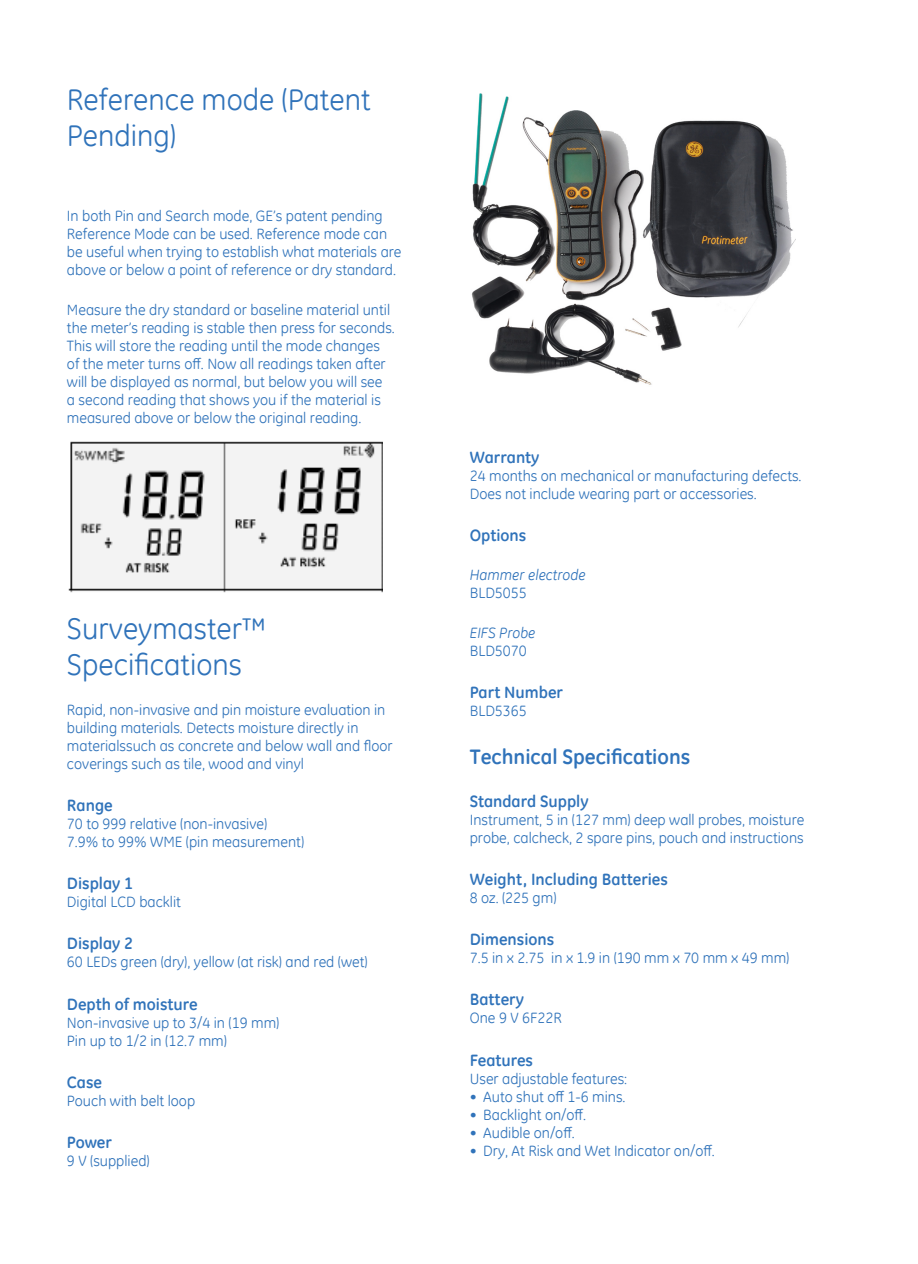
<style>
.page{position:relative;width:918px;height:1264px;background:#fff}
.page>*{position:absolute;margin:0;border:0;box-sizing:border-box;transform-origin:0 0}
.Main_head{font:30px/36px "GE Inspira";color:#3073ba}
.Headline{font:700 21px "GE Inspira";color:#3073ba}
.Sub-head_11pt_Bold{font:700 16.5px "GE Inspira";color:#3073ba}
.Body_Text_Space_Abov{font:15px/18px "GE Inspira";color:#3073ba}
.Body_text{font:15px/18px "GE Inspira";color:#3073ba}
.Body_Text_Space_Abov-2{font:italic 15px "GE Inspira";color:#3073ba}
</style>
<div class="page">
<img style="left:471px;top:93px;width:324px;height:292px">
<img style="left:68px;top:441px;width:314px;height:152px">
<p class="Main_head" style="left:67px;top:81px;width:305px">Reference mode (Patent<br>Pending)</p>
<p class="Body_Text_Space_Abov" style="left:67px;top:207px;width:336px">In both Pin and Search mode, GE’s patent pending Reference Mode can be used. Reference mode can be useful when trying to establish what materials are above or below a point of reference or dry standard.</p>
<p class="Body_Text_Space_Abov" style="left:67px;top:300px;width:329px">Measure the dry standard or baseline material until the meter’s reading is stable then press for seconds.<br>This will store the reading until the mode changes of the meter turns off. Now all readings taken after will be displayed as normal, but below you will see<br>a second reading that shows you if the material is measured above or below the original reading.</p>
<p class="Main_head" style="left:67px;top:610px;width:201px">Surveymaster™<br>Specifications</p>
<p class="Body_Text_Space_Abov" style="left:67px;top:700px;width:320px">Rapid, non-invasive and pin moisture evaluation in</p>
<p class="Body_text" style="left:67px;top:718px;width:327px">building materials. Detects moisture directly in materialssuch as concrete and below wall and floor coverings such as tile, wood and vinyl</p>
<p class="Sub-head_11pt_Bold" style="left:67px;top:794px;width:47px">Range</p>
<p class="Body_text" style="left:67px;top:814px;width:202px">70 to 999 relative (non-invasive)</p>
<p class="Body_text" style="left:67px;top:832px;width:239px">7.9% to 99% WME (pin measurement)</p>
<p class="Sub-head_11pt_Bold" style="left:67px;top:872px;width:68px">Display 1</p>
<p class="Body_text" style="left:67px;top:892px;width:116px">Digital LCD backlit</p>
<p class="Sub-head_11pt_Bold" style="left:67px;top:933px;width:68px">Display 2</p>
<p class="Body_text" style="left:67px;top:953px;width:302px">60 LEDs green (dry), yellow (at risk) and red (wet)</p>
<p class="Sub-head_11pt_Bold" style="left:67px;top:993px;width:132px">Depth of moisture</p>
<p class="Body_text" style="left:67px;top:1013px;width:214px">Non-invasive up to 3/4 in (19 mm)</p>
<p class="Body_text" style="left:67px;top:1031px;width:162px">Pin up to 1/2 in (12.7 mm)</p>
<p class="Sub-head_11pt_Bold" style="left:67px;top:1071px;width:37px">Case</p>
<p class="Body_text" style="left:67px;top:1091px;width:130px">Pouch with belt loop</p>
<p class="Sub-head_11pt_Bold" style="left:67px;top:1132px;width:46px">Power</p>
<p class="Body_text" style="left:67px;top:1151px;width:84px">9 V (supplied)</p>
<p class="Sub-head_11pt_Bold" style="left:470px;top:446px;width:71px">Warranty</p>
<p class="Body_text" style="left:470px;top:466px;width:333px">24 months on mechanical or manufacturing defects.<br>Does not include wearing part or accessories.</p>
<p class="Sub-head_11pt_Bold" style="left:470px;top:525px;width:58px">Options</p>
<p class="Body_Text_Space_Abov-2" style="left:470px;top:566px;width:117px">Hammer electrode</p>
<p class="Body_text" style="left:470px;top:584px;width:58px">BLD5055</p>
<p class="Body_Text_Space_Abov-2" style="left:470px;top:623px;width:67px">EIFS Probe</p>
<p class="Body_text" style="left:470px;top:641px;width:58px">BLD5070</p>
<p class="Sub-head_11pt_Bold" style="left:470px;top:681px;width:95px">Part Number</p>
<p class="Body_text" style="left:470px;top:701px;width:58px">BLD5365</p>
<p class="Headline" style="left:470px;top:743px;width:222px">Technical Specifications</p>
<p class="Sub-head_11pt_Bold" style="left:470px;top:790px;width:120px">Standard Supply</p>
<p class="Body_text" style="left:470px;top:810px;width:336px">Instrument, 5 in (127 mm) deep wall probes, moisture</p>
<p class="Body_text" style="left:470px;top:828px;width:335px">probe, calcheck, 2 spare pins, pouch and instructions</p>
<p class="Sub-head_11pt_Bold" style="left:470px;top:868px;width:200px">Weight, Including Batteries</p>
<p class="Body_text" style="left:470px;top:888px;width:88px">8 oz. (225 gm)</p>
<p class="Sub-head_11pt_Bold" style="left:470px;top:928px;width:86px">Dimensions</p>
<p class="Body_text" style="left:470px;top:948px;width:321px">7.5 in x 2.75 in x 1.9 in (190 mm x 70 mm x 49 mm)</p>
<p class="Sub-head_11pt_Bold" style="left:470px;top:989px;width:56px">Battery</p>
<p class="Body_text" style="left:470px;top:1009px;width:93px">One 9 V 6F22R</p>
<p class="Sub-head_11pt_Bold" style="left:470px;top:1049px;width:65px">Features</p>
<p class="Body_text" style="left:470px;top:1069px;width:159px">User adjustable features:</p>
<p class="Body_Text_Space_Abov" style="left:470px;top:1087px;width:157px">• Auto shut off 1-6 mins.</p>
<p class="Body_Text_Space_Abov" style="left:470px;top:1105px;width:118px">• Backlight on/off.</p>
<p class="Body_Text_Space_Abov" style="left:470px;top:1123px;width:107px">• Audible on/off.</p>
<p class="Body_Text_Space_Abov" style="left:470px;top:1141px;width:247px">• Dry, At Risk and Wet Indicator on/off.</p>
</div>
